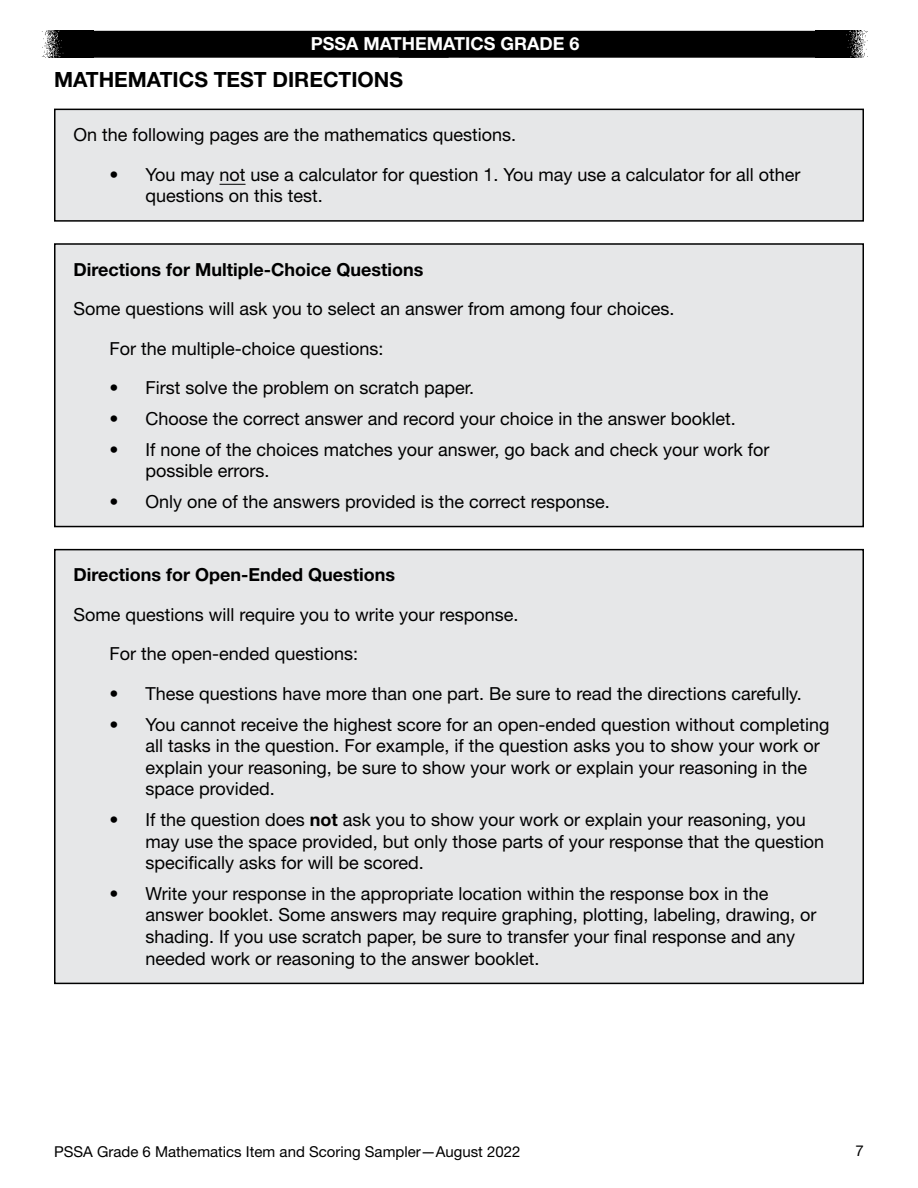
<style>
.page{position:relative;width:918px;height:1188px;background:#fff}
.page>*{position:absolute;margin:0;border:0;box-sizing:border-box;transform-origin:0 0}
.t1{font:700 21px "Helvetica Neue LT Std";color:#000}
.t2{font:18px/21.6px "Helvetica Neue LT Std";color:#000}
.t3{font:700 18px "Helvetica Neue LT Std";color:#000}
.t4{font:700 18px "Helvetica Neue LT Std";color:#fff}
.t5{font:15px "Helvetica Neue LT Std";color:#000}
.s1{font-weight:700}
</style>
<div class="page">
<img style="left:42px;top:31px;width:52px;height:27px">
<img style="left:816px;top:31px;width:52px;height:27px">
<div style="left:94px;top:31px;width:722px;height:27px;background:#000"></div>
<div style="left:55px;top:109px;width:808px;height:112px;background:#e6e7e8"></div>
<svg style="left:220px;top:184px;width:26px;height:1px"></svg>
<div style="left:54px;top:109px;width:810px;height:113px;border:2px solid #000"></div>
<div style="left:55px;top:244px;width:808px;height:283px;background:#e6e7e8"></div>
<div style="left:54px;top:243px;width:810px;height:284px;border:2px solid #000"></div>
<div style="left:55px;top:550px;width:808px;height:433px;background:#e6e7e8"></div>
<div style="left:54px;top:549px;width:810px;height:435px;border:2px solid #000"></div>
<h2 class="t4" style="left:311px;top:33px;width:270px">PSSA MATHEMATICS GRADE 6</h2>
<h3 class="t1" style="left:54px;top:67px;width:351px">MATHEMATICS TEST DIRECTIONS</h3>
<p class="t2" style="left:74px;top:123px;width:444px">On the following pages are the mathematics questions .</p>
<p class="t2" style="left:146px;top:163px;width:657px;text-indent:-36px">• You may not use a calculator for question 1 . You may use a calculator for all other questions on this test .</p>
<p class="t3" style="left:74px;top:258px;width:351px">Directions for Multiple-Choice Questions</p>
<p class="t2" style="left:74px;top:298px;width:603px">Some questions will ask you to select an answer from among four choices .</p>
<p class="t2" style="left:110px;top:337px;width:276px">For the multiple-choice questions:</p>
<p class="t2" style="left:110px;top:377px;width:366px">• First solve the problem on scratch paper .</p>
<p class="t2" style="left:110px;top:407px;width:628px">• Choose the correct answer and record your choice in the answer booklet .</p>
<p class="t2" style="left:146px;top:438px;width:626px;text-indent:-36px">• If none of the choices matches your answer, go back and check your work for possible errors .</p>
<p class="t2" style="left:110px;top:490px;width:502px">• Only one of the answers provided is the correct response .</p>
<p class="t3" style="left:74px;top:564px;width:323px">Directions for Open-Ended Questions</p>
<p class="t2" style="left:74px;top:603px;width:447px">Some questions will require you to write your response .</p>
<p class="t2" style="left:110px;top:643px;width:250px">For the open-ended questions:</p>
<p class="t2" style="left:110px;top:682px;width:694px">• These questions have more than one part . Be sure to read the directions carefully .</p>
<p class="t2" style="left:146px;top:713px;width:686px;text-indent:-36px">• You cannot receive the highest score for an open-ended question without completing all tasks in the question . For example, if the question asks you to show your work or explain your reasoning, be sure to show your work or explain your reasoning in the space provided .</p>
<p class="t2" style="left:146px;top:808px;width:680px;text-indent:-36px">• If the question does <span class="s1">not</span> ask you to show your work or explain your reasoning, you may use the space provided, but only those parts of your response that the question specifically asks for will be scored .</p>
<p class="t2" style="left:146px;top:882px;width:673px;text-indent:-36px">• Write your response in the appropriate location within the response box in the answer booklet . Some answers may require graphing, plotting, labeling, drawing, or shading . If you use scratch paper, be sure to transfer your final response and any needed work or reasoning to the answer booklet .</p>
<p class="t5" style="left:54px;top:1142px;width:468px">PSSA Grade 6 Mathematics Item and Scoring Sampler—August 2022</p>
<p class="t5" style="left:856px;top:1142px;width:10px">7</p>
</div>
